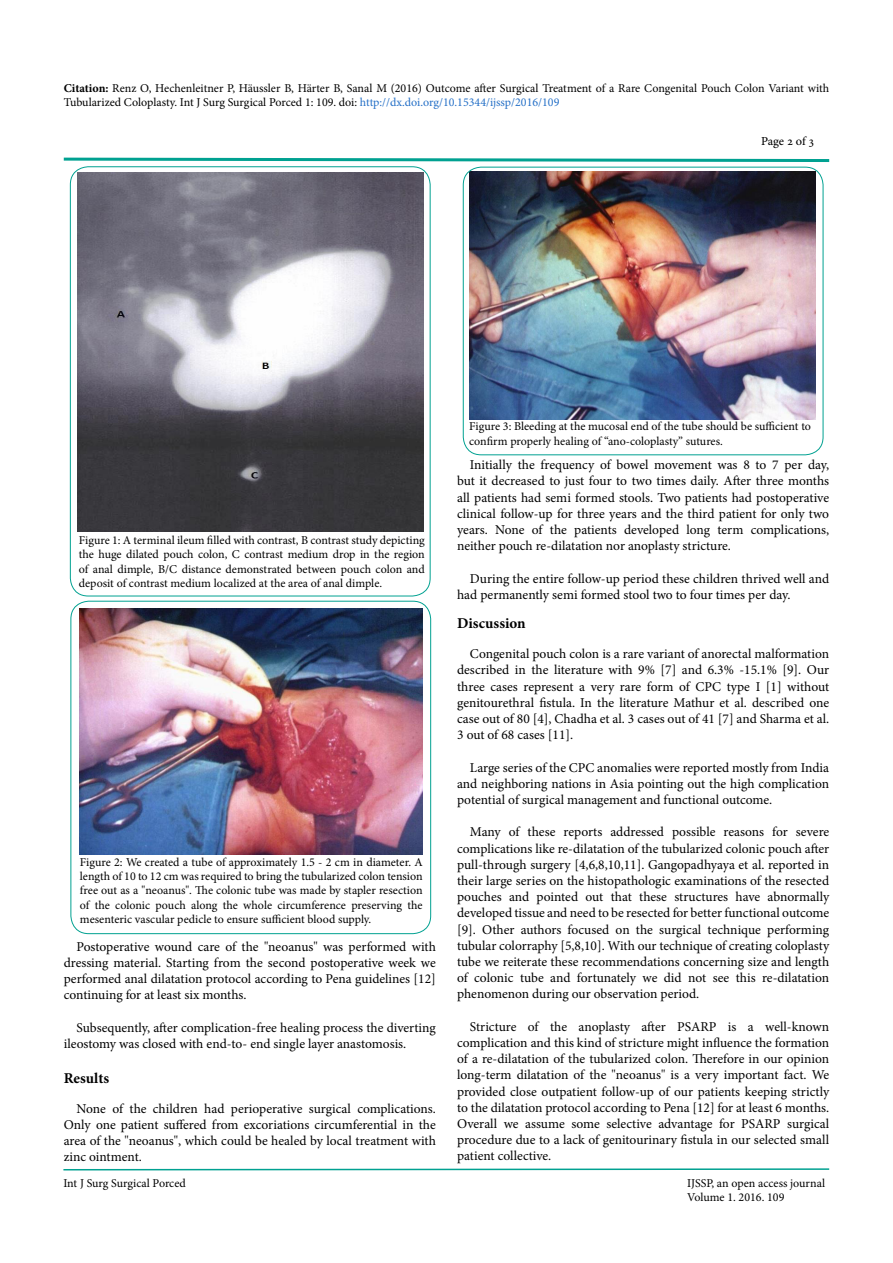
<style>
.page{position:relative;width:893px;height:1263px;background:#fff}
.page>*{position:absolute;margin:0;border:0;box-sizing:border-box;transform-origin:0 0}
.t1{font:700 15px "Minion Pro";color:#000}
.t2{font:13.5px/16.2px "Minion Pro";color:#000;text-align:justify}
.t3{font:12px/14.4px "Minion Pro";color:#000}
.t4{font:12px "Adobe Hebrew";letter-spacing:-.01em;color:#000}
.s1{font-weight:700}
.s2{color:#2570c7}
</style>
<div class="page">
<svg style="left:63px;top:1168px;width:767px;height:3px;background:#7fcfc7"></svg>
<svg style="left:63px;top:157px;width:767px;height:5px"></svg>
<img style="left:78px;top:173px;width:346px;height:358px">
<img style="left:80px;top:608px;width:343px;height:246px">
<div style="left:71px;top:601px;width:360px;height:333px;border:1px solid #00a191;border-radius:18px"></div>
<img style="left:469px;top:172px;width:346px;height:248px">
<div style="left:463px;top:167px;width:360px;height:288px;border:1px solid #00a191;border-radius:18px"></div>
<p class="t3" style="left:64px;top:81px;width:767px"><span class="s1">Citation:</span> Renz O, Hechenleitner P, Häussler B, Härter B, Sanal M (2016) Outcome after Surgical Treatment of a Rare Congenital Pouch Colon Variant with<br>Tubularized Coloplasty. Int J Surg Surgical Porced 1: 109. doi: <span class="s2">http://dx.doi.org/10.15344/ijssp/2016/109</span></p>
<p class="t4" style="left:761px;top:134px;width:55px">Page 2 of 3</p>
<p class="t3" style="left:79px;top:533px;width:347px;text-align:justify">Figure 1: A terminal ileum filled with contrast, B contrast study depicting the huge dilated pouch colon, C contrast medium drop in the region of anal dimple, B/C distance demonstrated between pouch colon and deposit of contrast medium localized at the area of anal dimple.</p>
<p class="t3" style="left:80px;top:855px;width:344px;text-align:justify">Figure 2: We created a tube of approximately 1.5 - 2 cm in diameter. A length of 10 to 12 cm was required to bring the tubularized colon tension free out as a "neoanus". The colonic tube was made by stapler resection of the colonic pouch along the whole circumference preserving the mesenteric vascular pedicle to ensure sufficient blood supply.</p>
<p class="t2" style="left:64px;top:938px;width:374px;text-indent:13px">Postoperative wound care of the "neoanus" was performed with dressing material. Starting from the second postoperative week we performed anal dilatation protocol according to Pena guidelines [12] continuing for at least six months.</p>
<p class="t2" style="left:64px;top:1019px;width:374px;text-indent:13px">Subsequently, after complication-free healing process the diverting ileostomy was closed with end-to- end single layer anastomosis.</p>
<p class="t1" style="left:64px;top:1067px;width:47px">Results</p>
<p class="t2" style="left:64px;top:1100px;width:374px;text-indent:13px">None of the children had perioperative surgical complications.<br>Only one patient suffered from excoriations circumferential in the area of the "neoanus", which could be healed by local treatment with zinc ointment.</p>
<p class="t3" style="left:469px;top:419px;width:343px">Figure 3: Bleeding at the mucosal end of the tube should be sufficient to confirm properly healing of “ano-coloplasty” sutures.</p>
<p class="t2" style="left:457px;top:457px;width:374px;text-indent:13px">Initially the frequency of bowel movement was 8 to 7 per day, but it decreased to just four to two times daily. After three months all patients had semi formed stools. Two patients had postoperative clinical follow-up for three years and the third patient for only two years. None of the patients developed long term complications, neither pouch re-dilatation nor anoplasty stricture.</p>
<p class="t2" style="left:457px;top:570px;width:374px;text-indent:13px">During the entire follow-up period these children thrived well and had permanently semi formed stool two to four times per day.</p>
<p class="t1" style="left:457px;top:613px;width:70px">Discussion</p>
<p class="t2" style="left:457px;top:646px;width:374px;text-indent:13px">Congenital pouch colon is a rare variant of anorectal malformation described in the literature with 9% [7] and 6.3% -15.1% [9]. Our three cases represent a very rare form of CPC type I [1] without genitourethral fistula. In the literature Mathur et al. described one case out of 80 [4], Chadha et al. 3 cases out of 41 [7] and Sharma et al.<br>3 out of 68 cases [11].</p>
<p class="t2" style="left:457px;top:759px;width:374px;text-indent:13px">Large series of the CPC anomalies were reported mostly from India and neighboring nations in Asia pointing out the high complication potential of surgical management and functional outcome.</p>
<p class="t2" style="left:457px;top:824px;width:374px;text-indent:13px">Many of these reports addressed possible reasons for severe complications like re-dilatation of the tubularized colonic pouch after pull-through surgery [4,6,8,10,11]. Gangopadhyaya et al. reported in their large series on the histopathologic examinations of the resected pouches and pointed out that these structures have abnormally developed tissue and need to be resected for better functional outcome [9]. Other authors focused on the surgical technique performing tubular colorraphy [5,8,10]. With our technique of creating coloplasty tube we reiterate these recommendations concerning size and length of colonic tube and fortunately we did not see this re-dilatation phenomenon during our observation period.</p>
<p class="t2" style="left:457px;top:1018px;width:374px;text-indent:13px">Stricture of the anoplasty after PSARP is a well-known complication and this kind of stricture might influence the formation of a re-dilatation of the tubularized colon. Therefore in our opinion long-term dilatation of the "neoanus" is a very important fact. We provided close outpatient follow-up of our patients keeping strictly to the dilatation protocol according to Pena [12] for at least 6 months.<br>Overall we assume some selective advantage for PSARP surgical procedure due to a lack of genitourinary fistula in our selected small patient collective.</p>
<p class="t3" style="left:63px;top:1176px;width:124px">Int J Surg Surgical Porced</p>
<p class="t3" style="left:687px;top:1176px;width:139px">IJSSP, an open access journal<br>Volume 1. 2016. 109</p>
</div>
